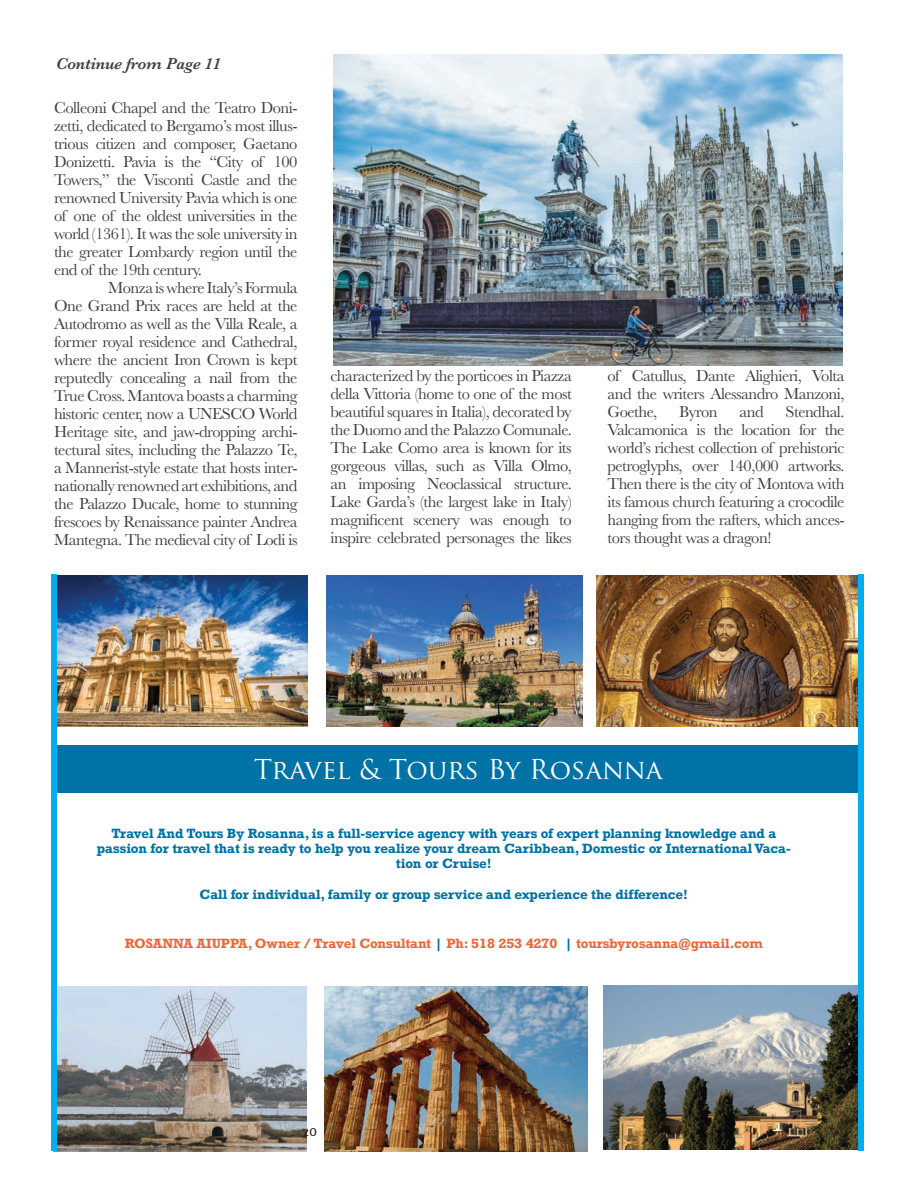
<style>
.page{position:relative;width:918px;height:1188px;background:#fff}
.page>*{position:absolute;margin:0;border:0;box-sizing:border-box;transform-origin:0 0}
.t1{font:26.7px "Trajan Pro";color:#fff}
.t2{font:16.5px/18px "Baskerville";letter-spacing:-.03em;color:#3e3e3f;text-align:justify}
.t3{font:italic 600 16.5px "Baskerville";letter-spacing:-.01em;color:#3e3e3f}
.t4{font:700 12.6px/15.1px "Rockwell";color:#0072a5;text-align:center}
.t5{font:700 12.6px "Rockwell";color:#ed683b}
.s1{color:#0072a5}
</style>
<div class="page">
<div style="left:56px;top:745px;width:805px;height:47px;background:#0072a5"></div>
<img style="left:56px;top:575px;width:251px;height:152px">
<img style="left:597px;top:575px;width:262px;height:152px">
<img style="left:327px;top:575px;width:255px;height:152px">
<img style="left:56px;top:987px;width:251px;height:164px">
<img style="left:325px;top:987px;width:263px;height:164px">
<img style="left:603px;top:985px;width:256px;height:165px">
<div style="left:51px;top:574px;width:5px;height:577px;background:#00aeef"></div>
<div style="left:859px;top:574px;width:5px;height:577px;background:#00aeef"></div>
<img style="left:334px;top:54px;width:508px;height:311px">
<p class="t3" style="left:56px;top:52px;width:166px">Continue from Page 11</p>
<p class="t2" style="left:54px;top:99px;width:245px">Colleoni Chapel and the Teatro Doni&shy;zetti, dedicated to Bergamo’s most illus&shy;trious citizen and composer, Gaetano Donizetti. Pavia is the “City of 100<br>Towers,” the Visconti Castle and the renowned University Pavia which is one of one of the oldest universities in the world (1361). It was the sole university in the greater Lombardy region until the end of the 19th century.</p>
<p class="t2" style="left:54px;top:279px;width:245px;text-indent:54px">Monza is where Italy’s Formula One Grand Prix races are held at the Autodromo as well as the Villa Reale, a former royal residence and Cathedral, where the ancient Iron Crown is kept reputedly concealing a nail from the True Cross. Mantova boasts a charming historic center, now a UNESCO World Heritage site, and jaw-dropping archi&shy;tectural sites, including the Palazzo Te, a Mannerist-style estate that hosts inter&shy;nationally renowned art exhibitions, and the Palazzo Ducale, home to stunning frescoes by Renaissance painter Andrea Mantegna. The medieval city of Lodi is</p>
<p class="t2" style="left:330px;top:367px;width:243px">characterized by the porticoes in Piazza della Vittoria (home to one of the most beautiful squares in Italia), decorated by the Duomo and the Palazzo Comunale.<br>The Lake Como area is known for its gorgeous villas, such as Villa Olmo, an imposing Neoclassical structure.<br>Lake Garda’s (the largest lake in Italy) magnificent scenery was enough to inspire celebrated personages the likes</p>
<p class="t2" style="left:607px;top:367px;width:239px">of Catullus, Dante Alighieri, Volta and the writers Alessandro Manzoni, Goethe,</p>
<p class="t2" style="left:607px;top:403px;width:239px;text-indent:178px">Stendhal.<br>Valcamonica is the location for the world’s richest collection of prehistoric petroglyphs, over 140,000 artworks.<br>Then there is the city of Montova with its famous church featuring a crocodile hanging from the rafters, which ances&shy;tors thought was a dragon!</p>
<p class="t2" style="left:679px;top:403px;width:40px">Byron</p>
<p class="t2" style="left:740px;top:403px;width:26px">and</p>
<p class="t1" style="left:254px;top:752px;width:410px">Travel &amp; Tours By Rosanna</p>
<p class="t4" style="left:97px;top:826px;width:696px">Travel And Tours By Rosanna, is a full-service agency with years of expert planning knowledge and a passion for travel that is ready to help you realize your dream Caribbean, Domestic or International Vaca&shy;tion or Cruise!</p>
<p class="t4" style="left:200px;top:886px;width:490px">Call for individual, family or group service and experience the difference!</p>
<p class="t5" style="left:125px;top:936px;width:640px">ROSANNA AIUPPA, Owner / Travel Consultant <span class="s1">|</span> Ph: 518 253 4270 <span class="s1">|</span> toursbyrosanna@gmail.com</p>
</div>
